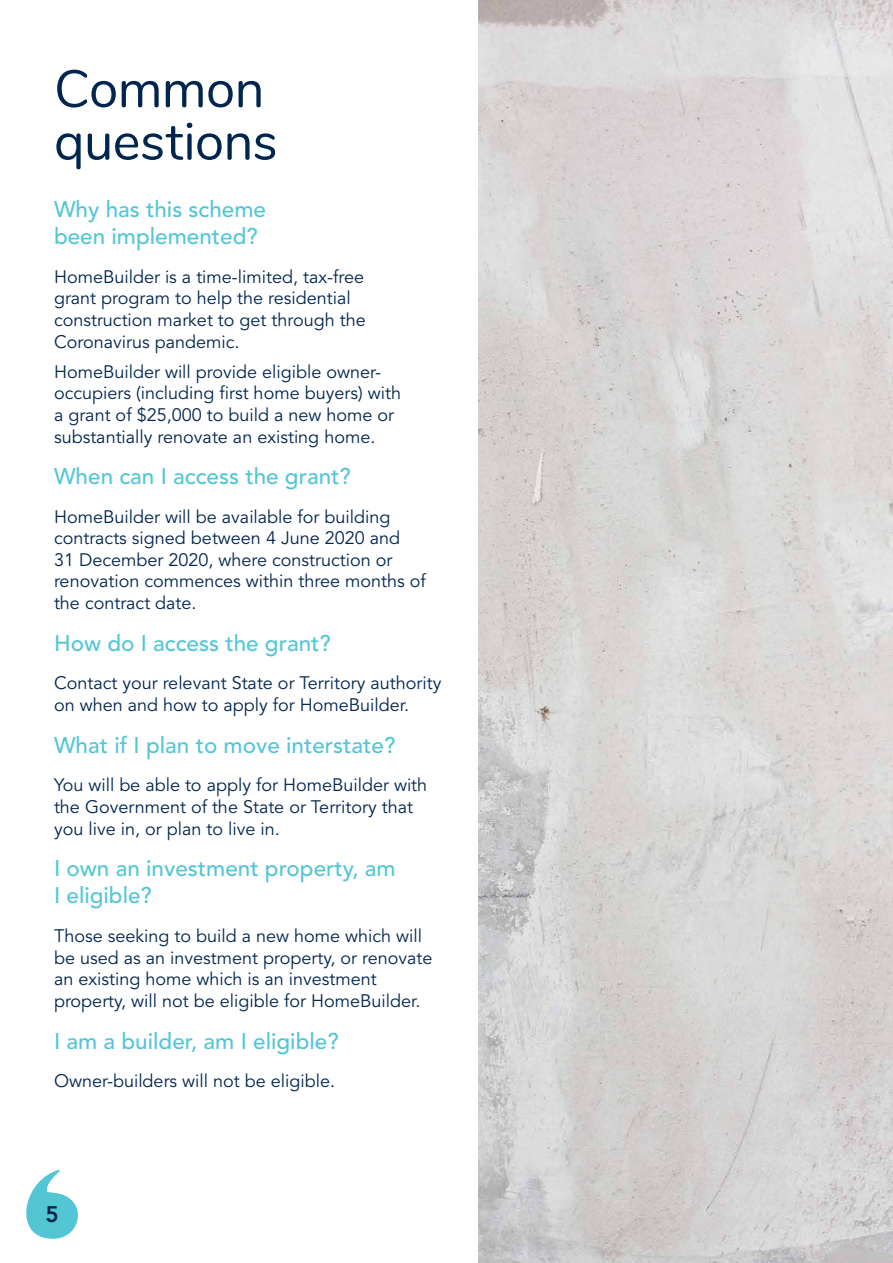
<style>
.page{position:relative;width:893px;height:1263px;background:#fff}
.page>*{position:absolute;margin:0;border:0;box-sizing:border-box;transform-origin:0 0}
.t1{font:52.5px/52.5px "Nunito";letter-spacing:-.01em;color:#00254f}
.t2{font:500 22.5px/27px "Avenir LT Std";color:#53c6d6}
.t3{font:800 22.5px "Avenir LT Std";color:#00254f}
.t4{font:18px/21.6px "Avenir LT Std";color:#00254f}
</style>
<div class="page">
<svg style="left:26px;top:1170px;width:52px;height:69px"></svg>
<img style="left:479px;top:0;width:414px;height:1263px">
<h1 class="t1" style="left:54px;top:60px;width:225px">Common questions</h1>
<p class="t2" style="left:54px;top:197px;width:214px">Why has this scheme been implemented?</p>
<p class="t4" style="left:54px;top:266px;width:313px">HomeBuilder is a time-limited, tax-free grant program to help the residential construction market to get through the Coronavirus pandemic.</p>
<p class="t4" style="left:54px;top:361px;width:348px">HomeBuilder will provide eligible owner&shy;occupiers (including first home buyers) with a grant of $25,000 to build a new home or substantially renovate an existing home.</p>
<p class="t2" style="left:54px;top:464px;width:298px">When can I access the grant?</p>
<p class="t4" style="left:54px;top:506px;width:373px">HomeBuilder will be available for building contracts signed between 4 June 2020 and<br>31 December 2020, where construction or renovation commences within three months of the contract date.</p>
<p class="t2" style="left:54px;top:630px;width:278px">How do I access the grant?</p>
<p class="t4" style="left:54px;top:673px;width:389px">Contact your relevant State or Territory authority on when and how to apply for HomeBuilder.</p>
<p class="t2" style="left:54px;top:732px;width:343px">What if I plan to move interstate?</p>
<p class="t4" style="left:54px;top:775px;width:375px">You will be able to apply for HomeBuilder with the Government of the State or Territory that you live in, or plan to live in.</p>
<p class="t2" style="left:54px;top:856px;width:343px">I own an investment property, am<br>I eligible?</p>
<p class="t4" style="left:54px;top:925px;width:380px">Those seeking to build a new home which will be used as an investment property, or renovate an existing home which is an investment property, will not be eligible for HomeBuilder.</p>
<p class="t2" style="left:54px;top:1028px;width:286px">I am a builder, am I eligible?</p>
<p class="t4" style="left:54px;top:1071px;width:283px">Owner-builders will not be eligible.</p>
<p class="t3" style="left:45px;top:1201px;width:15px">5</p>
</div>
